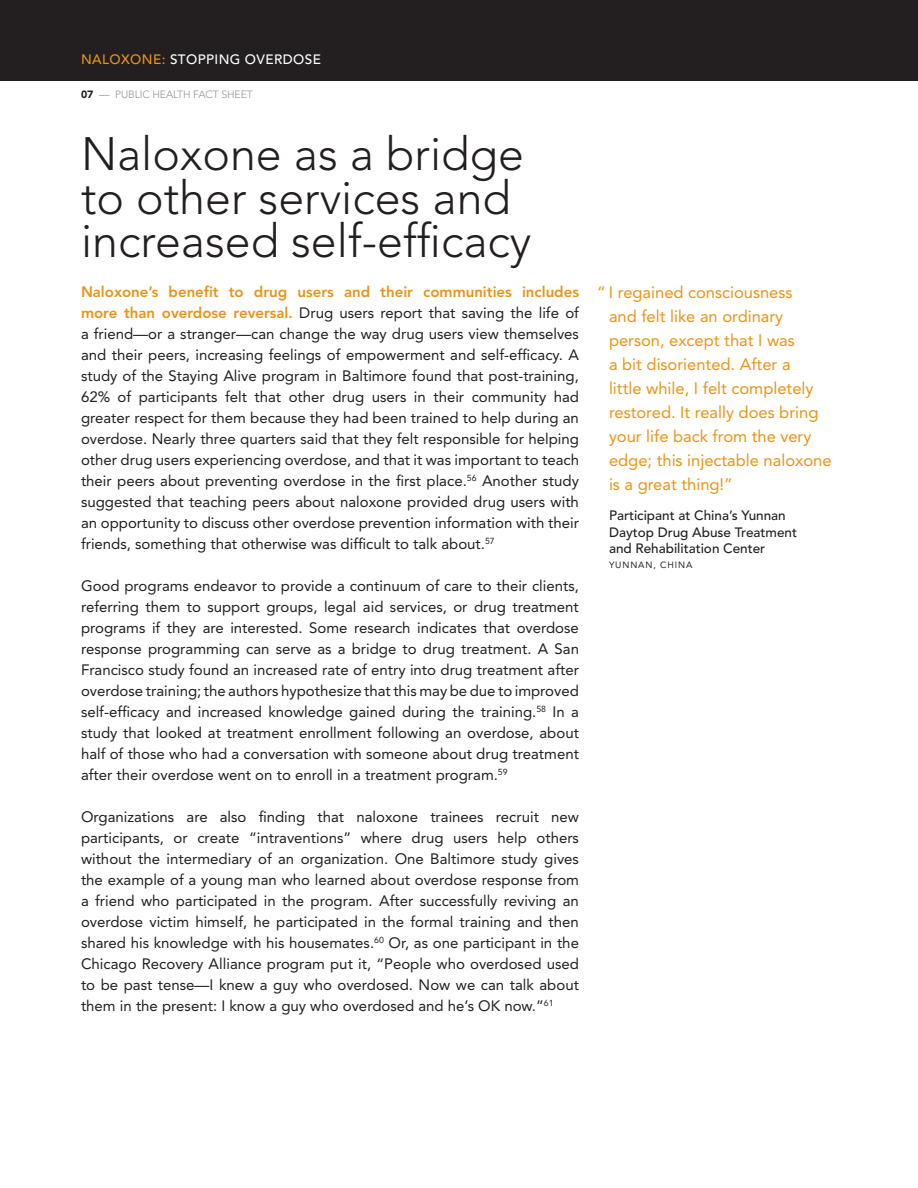
<style>
.page{position:relative;width:918px;height:1188px;background:#fff}
.page>*{position:absolute;margin:0;border:0;box-sizing:border-box;transform-origin:0 0}
._1_Headers{font:300 46.5px/43.5px "Avenir";color:#231f20}
.PULL-QUOTE_1{font:16.5px/24px "Avenir";color:#e89418}
.TEXT_basic{font:15px/21px "Avenir";color:#231f20;text-align:justify}
.PULL-QUOTE_2{font:500 13.5px/16.5px "Avenir";color:#231f20}
.t1{font:500 13.5px "Avenir";letter-spacing:.03em;color:#fff}
.t2{font:300 10.5px "Avenir";letter-spacing:-.01em;color:#939598}
.PILL-QUOTE_3{font:9px "Avenir";letter-spacing:.1em;color:#231f20}
.s1{color:#e89418}
.s2{font-weight:900;color:#231f20}
.s3{font-weight:400}
.s4{font-weight:800;color:#e89418}
</style>
<div class="page">
<div style="left:0;top:0;width:918px;height:81px;background:#231f20"></div>
<p class="t1" style="left:81px;top:52px;width:241px"><span class="s1">NALOXONE:</span> STOPPING OVERDOSE</p>
<p class="t2" style="left:81px;top:88px;width:173px"><span class="s2">07</span> <span class="s3">—</span> PUBLIC HEALTH FACT SHEET</p>
<p class="_1_Headers" style="left:81px;top:133px;width:452px">Naloxone as a bridge to other services and increased self-efficacy</p>
<p class="TEXT_basic" style="left:81px;top:281px;width:500px"><span class="s4">Naloxone’s benefit to drug users and their communities includes more than overdose reversal.</span> Drug users report that saving the life of a friend—or a stranger—can change the way drug users view themselves and their peers, increasing feelings of empowerment and self-efficacy. A study of the Staying Alive program in Baltimore found that post-training, 62% of participants felt that other drug users in their community had greater respect for them because they had been trained to help during an overdose. Nearly three quarters said that they felt responsible for helping other drug users experiencing overdose, and that it was important to teach their peers about preventing overdose in the first place.<sup>56</sup> Another study suggested that teaching peers about naloxone provided drug users with an opportunity to discuss other overdose prevention information with their friends, something that otherwise was difficult to talk about.<sup>57</sup></p>
<p class="TEXT_basic" style="left:81px;top:575px;width:500px">Good programs endeavor to provide a continuum of care to their clients, referring them to support groups, legal aid services, or drug treatment programs if they are interested. Some research indicates that overdose response programming can serve as a bridge to drug treatment. A San Francisco study found an increased rate of entry into drug treatment after overdose training; the authors hypothesize that this may be due to improved self-efficacy and increased knowledge gained during the training.<sup>58</sup> In a study that looked at treatment enrollment following an overdose, about half of those who had a conversation with someone about drug treatment after their overdose went on to enroll in a treatment program.<sup>59</sup></p>
<p class="TEXT_basic" style="left:81px;top:806px;width:500px">Organizations are also finding that naloxone trainees recruit new participants, or create “intraventions” where drug users help others without the intermediary of an organization. One Baltimore study gives the example of a young man who learned about overdose response from a friend who participated in the program. After successfully reviving an overdose victim himself, he participated in the formal training and then shared his knowledge with his housemates.<sup>60</sup> Or, as one participant in the Chicago Recovery Alliance program put it, “People who overdosed used to be past tense—I knew a guy who overdosed. Now we can talk about them in the present: I know a guy who overdosed and he’s OK now.”<sup>61</sup></p>
<p class="PULL-QUOTE_1" style="left:609px;top:281px;width:224px;text-indent:-12px">“ I regained consciousness<br>and felt like an ordinary person, except that I was<br>a bit disoriented. After a<br>little while, I felt completely restored. It really does bring your life back from the very edge; this injectable naloxone is a great thing!”</p>
<p class="PULL-QUOTE_2" style="left:609px;top:508px;width:190px">Participant at China’s Yunnan<br>Daytop Drug Abuse Treatment and Rehabilitation Center</p>
<p class="PILL-QUOTE_3" style="left:609px;top:560px;width:85px">YUNNAN, CHINA</p>
</div>
